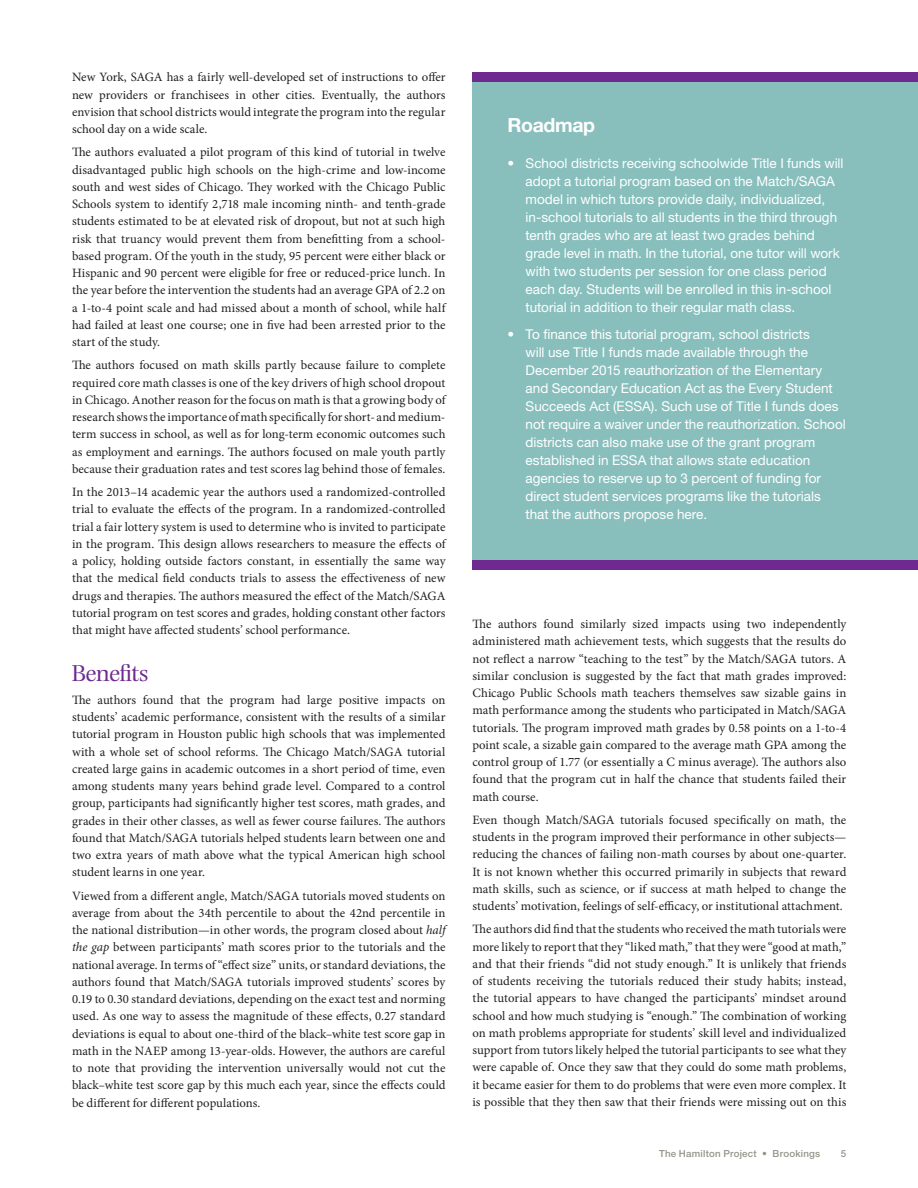
<style>
.page{position:relative;width:918px;height:1188px;background:#fff}
.page>*{position:absolute;margin:0;border:0;box-sizing:border-box;transform-origin:0 0}
.t1{font:24px "Photina MT Std";letter-spacing:-.01em;color:#6e2a8e}
.t2{font:700 19.5px "Helvetica Neue LT Std";letter-spacing:-.02em;color:#fff}
.t3{font:13.5px/18px "Helvetica Neue";color:#fff}
.t4{font:12.75px/17.2px "Minion Pro";color:#231f20;text-align:justify}
.t5{font:500 9.75px "Helvetica Neue LT Std";letter-spacing:.025em;color:#94948a}
.s1{font-style:italic}
</style>
<div class="page">
<div style="left:472px;top:77px;width:446px;height:488px;background:#88bfbd"></div>
<div style="left:472px;top:561px;width:446px;height:9px;background:#6e2a8e"></div>
<div style="left:472px;top:72px;width:446px;height:9px;background:#6e2a8e"></div>
<p class="t4" style="left:72px;top:69px;width:375px">New York, SAGA has a fairly well-developed set of instructions to offer new providers or franchisees in other cities. Eventually, the authors envision that school districts would integrate the program into the regular school day on a wide scale.</p>
<p class="t4" style="left:72px;top:144px;width:375px">The authors evaluated a pilot program of this kind of tutorial in twelve disadvantaged public high schools on the high-crime and low-income south and west sides of Chicago. They worked with the Chicago Public Schools system to identify 2,718 male incoming ninth- and tenth-grade students estimated to be at elevated risk of dropout, but not at such high risk that truancy would prevent them from benefitting from a school&shy;based program. Of the youth in the study, 95 percent were either black or Hispanic and 90 percent were eligible for free or reduced-price lunch. In the year before the intervention the students had an average GPA of 2.2 on a 1-to-4 point scale and had missed about a month of school, while half had failed at least one course; one in five had been arrested prior to the start of the study.</p>
<p class="t4" style="left:72px;top:357px;width:375px">The authors focused on math skills partly because failure to complete required core math classes is one of the key drivers of high school dropout in Chicago. Another reason for the focus on math is that a growing body of research shows the importance of math specifically for short- and medium&shy;term success in school, as well as for long-term economic outcomes such as employment and earnings. The authors focused on male youth partly because their graduation rates and test scores lag behind those of females.</p>
<p class="t4" style="left:72px;top:483px;width:375px">In the 2013–14 academic year the authors used a randomized-controlled trial to evaluate the effects of the program. In a randomized-controlled trial a fair lottery system is used to determine who is invited to participate in the program. This design allows researchers to measure the effects of a policy, holding outside factors constant, in essentially the same way that the medical field conducts trials to assess the effectiveness of new drugs and therapies. The authors measured the effect of the Match/SAGA tutorial program on test scores and grades, holding constant other factors that might have affected students’ school performance.</p>
<h1 class="t1" style="left:72px;top:659px;width:78px">Benefits</h1>
<p class="t4" style="left:72px;top:691px;width:375px">The authors found that the program had large positive impacts on students’ academic performance, consistent with the results of a similar tutorial program in Houston public high schools that was implemented with a whole set of school reforms. The Chicago Match/SAGA tutorial created large gains in academic outcomes in a short period of time, even among students many years behind grade level. Compared to a control group, participants had significantly higher test scores, math grades, and grades in their other classes, as well as fewer course failures. The authors found that Match/SAGA tutorials helped students learn between one and two extra years of math above what the typical American high school student learns in one year.</p>
<p class="t4" style="left:72px;top:887px;width:375px">Viewed from a different angle, Match/SAGA tutorials moved students on average from about the 34th percentile to about the 42nd percentile in the national distribution—in other words, the program closed about <span class="s1">half the gap</span> between participants’ math scores prior to the tutorials and the national average. In terms of “effect size” units, or standard deviations, the authors found that Match/SAGA tutorials improved students’ scores by 0.19 to 0.30 standard deviations, depending on the exact test and norming used. As one way to assess the magnitude of these effects, 0.27 standard deviations is equal to about one-third of the black–white test score gap in math in the NAEP among 13-year-olds. However, the authors are careful to note that providing the intervention universally would not cut the black–white test score gap by this much each year, since the effects could be different for different populations.</p>
<h2 class="t2" style="left:508px;top:113px;width:89px">Roadmap</h2>
<p class="t3" style="left:526px;top:154px;width:319px;text-indent:-18px">• School districts receiving schoolwide Title I funds will adopt a tutorial program based on the Match/SAGA model in which tutors provide daily, individualized, in-school tutorials to all students in the third through tenth grades who are at least two grades behind grade level in math. In the tutorial, one tutor will work with two students per session for one class period each day. Students will be enrolled in this in-school tutorial in addition to their regular math class.</p>
<p class="t3" style="left:526px;top:325px;width:322px;text-indent:-18px">• To finance this tutorial program, school districts<br>will use Title I funds made available through the December 2015 reauthorization of the Elementary and Secondary Education Act as the Every Student Succeeds Act (ESSA). Such use of Title I funds does not require a waiver under the reauthorization. School districts can also make use of the grant program established in ESSA that allows state education agencies to reserve up to 3 percent of funding for direct student services programs like the tutorials that the authors propose here.</p>
<p class="t4" style="left:472px;top:616px;width:375px">The authors found similarly sized impacts using two independently administered math achievement tests, which suggests that the results do not reflect a narrow “teaching to the test” by the Match/SAGA tutors. A similar conclusion is suggested by the fact that math grades improved:<br>Chicago Public Schools math teachers themselves saw sizable gains in math performance among the students who participated in Match/SAGA tutorials. The program improved math grades by 0.58 points on a 1-to-4 point scale, a sizable gain compared to the average math GPA among the control group of 1.77 (or essentially a C minus average). The authors also found that the program cut in half the chance that students failed their math course.</p>
<p class="t4" style="left:472px;top:811px;width:375px">Even though Match/SAGA tutorials focused specifically on math, the students in the program improved their performance in other subjects— reducing the chances of failing non-math courses by about one-quarter.<br>It is not known whether this occurred primarily in subjects that reward math skills, such as science, or if success at math helped to change the students’ motivation, feelings of self-efficacy, or institutional attachment.</p>
<p class="t4" style="left:472px;top:921px;width:375px">The authors did find that the students who received the math tutorials were more likely to report that they “liked math,” that they were “good at math,” and that their friends “did not study enough.” It is unlikely that friends of students receiving the tutorials reduced their study habits; instead, the tutorial appears to have changed the participants’ mindset around school and how much studying is “enough.” The combination of working on math problems appropriate for students’ skill level and individualized support from tutors likely helped the tutorial participants to see what they were capable of. Once they saw that they could do some math problems, it became easier for them to do problems that were even more complex. It is possible that they then saw that their friends were missing out on this</p>
<p class="t5" style="left:659px;top:1147px;width:163px">The Hamilton Project • Brookings</p>
<p class="t5" style="left:841px;top:1147px;width:7px">5</p>
</div>
